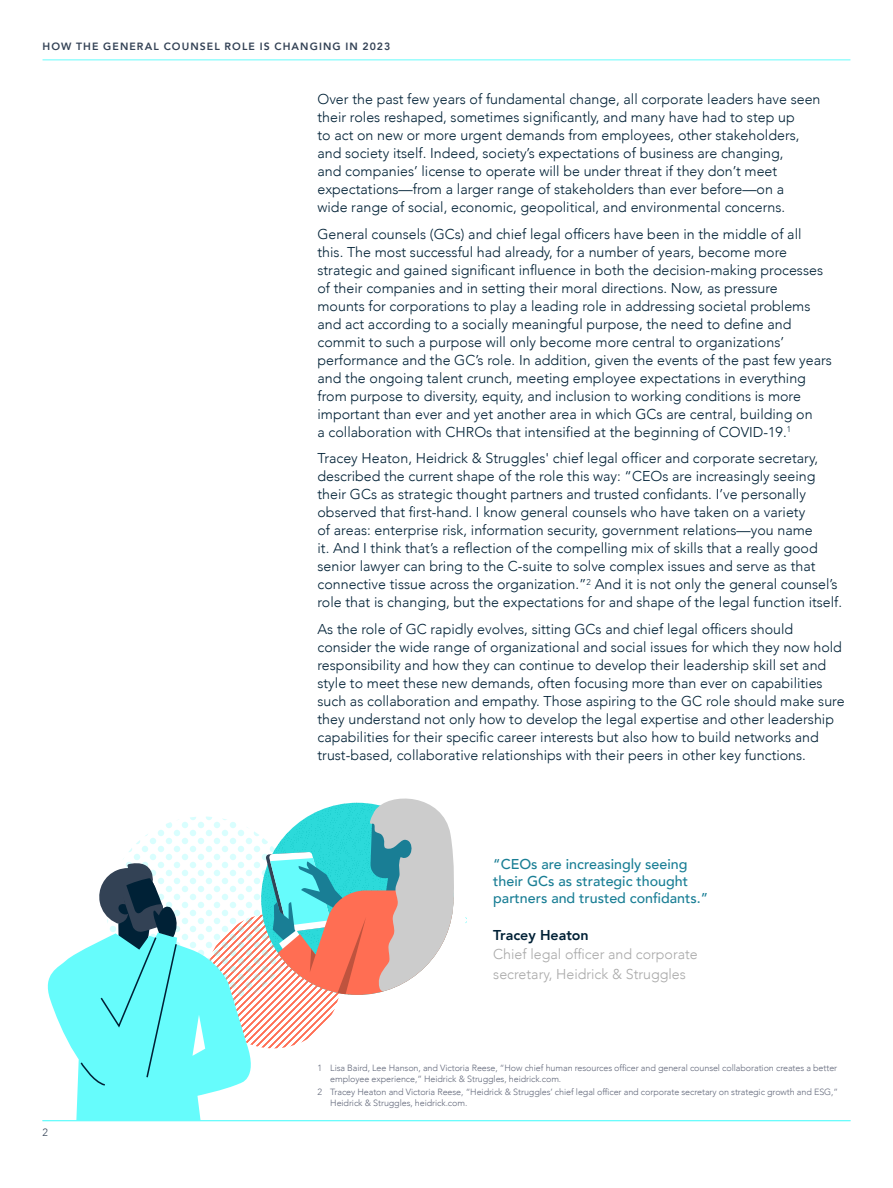
<style>
.page{position:relative;width:893px;height:1188px;background:#fff}
.page>*{position:absolute;margin:0;border:0;box-sizing:border-box;transform-origin:0 0}
.t1{font:300 14.25px/18px "Avenir";color:#002136}
.t2{font:500 14.25px/17.1px "Avenir";color:#197e95}
.t3{font:300 14.25px/19.5px "Avenir";color:#a9a9a9}
.t4{font:800 14.25px "Avenir";color:#002136}
.t5{font:800 10.5px "Avenir";letter-spacing:.1em;color:#334255}
.t6{font:300 10.5px "Avenir";color:#334255}
.t7{font:300 9px/10.8px "Avenir";letter-spacing:-.01em;color:#646a7c}
</style>
<div class="page">
<hr style="left:43px;top:59px;width:807px;height:1px;background:#66fcfc">
<hr style="left:43px;top:1120px;width:807px;height:1px;background:#66fcfc">
<svg style="left:206px;top:914px;width:135px;height:134px"></svg>
<svg style="left:107px;top:817px;width:192px;height:191px"></svg>
<svg style="left:47px;top:862px;width:212px;height:258px"></svg>
<svg style="left:266px;top:798px;width:200px;height:197px"></svg>
<p class="t5" style="left:43px;top:38px;width:349px">HOW THE GENERAL COUNSEL ROLE IS CHANGING IN 2023</p>
<p class="t1" style="left:317px;top:90px;width:505px">Over the past few years of fundamental change, all corporate leaders have seen their roles reshaped, sometimes significantly, and many have had to step up<br>to act on new or more urgent demands from employees, other stakeholders, and society itself. Indeed, society’s expectations of business are changing,<br>and companies’ license to operate will be under threat if they don’t meet expectations—from a larger range of stakeholders than ever before—on a<br>wide range of social, economic, geopolitical, and environmental concerns.</p>
<p class="t1" style="left:317px;top:225px;width:516px">General counsels (GCs) and chief legal officers have been in the middle of all<br>this. The most successful had already, for a number of years, become more strategic and gained significant influence in both the decision-making processes of their companies and in setting their moral directions. Now, as pressure<br>mounts for corporations to play a leading role in addressing societal problems and act according to a socially meaningful purpose, the need to define and commit to such a purpose will only become more central to organizations’ performance and the GC’s role. In addition, given the events of the past few years and the ongoing talent crunch, meeting employee expectations in everything from purpose to diversity, equity, and inclusion to working conditions is more important than ever and yet another area in which GCs are central, building on<br>a collaboration with CHROs that intensified at the beginning of COVID-19.<sup>1</sup></p>
<p class="t1" style="left:317px;top:449px;width:526px">Tracey Heaton, Heidrick &amp; Struggles' chief legal officer and corporate secretary, described the current shape of the role this way: “CEOs are increasingly seeing their GCs as strategic thought partners and trusted confidants. I’ve personally observed that first-hand. I know general counsels who have taken on a variety<br>of areas: enterprise risk, information security, government relations—you name<br>it. And I think that’s a reflection of the compelling mix of skills that a really good senior lawyer can bring to the C-suite to solve complex issues and serve as that connective tissue across the organization.”<sup>2</sup> And it is not only the general counsel’s role that is changing, but the expectations for and shape of the legal function itself.</p>
<p class="t1" style="left:317px;top:620px;width:529px">As the role of GC rapidly evolves, sitting GCs and chief legal officers should consider the wide range of organizational and social issues for which they now hold responsibility and how they can continue to develop their leadership skill set and style to meet these new demands, often focusing more than ever on capabilities such as collaboration and empathy. Those aspiring to the GC role should make sure they understand not only how to develop the legal expertise and other leadership capabilities for their specific career interests but also how to build networks and trust-based, collaborative relationships with their peers in other key functions.</p>
<p class="t2" style="left:493px;top:855px;width:216px">“CEOs are increasingly seeing their GCs as strategic thought partners and trusted confidants.”</p>
<p class="t4" style="left:493px;top:924px;width:97px">Tracey Heaton</p>
<p class="t3" style="left:493px;top:945px;width:206px">Chief legal officer and corporate secretary, Heidrick &amp; Struggles</p>
<p class="t6" style="left:43px;top:1126px;width:7px">2</p>
<p class="t7" style="left:330px;top:1062px;width:508px;text-indent:-13px">1 Lisa Baird, Lee Hanson, and Victoria Reese, “How chief human resources officer and general counsel collaboration creates a better employee experience,” Heidrick &amp; Struggles, heidrick.com.</p>
<p class="t7" style="left:330px;top:1086px;width:509px;text-indent:-13px">2 Tracey Heaton and Victoria Reese, “Heidrick &amp; Struggles’ chief legal officer and corporate secretary on strategic growth and ESG,”<br>Heidrick &amp; Struggles, heidrick.com.</p>
</div>
